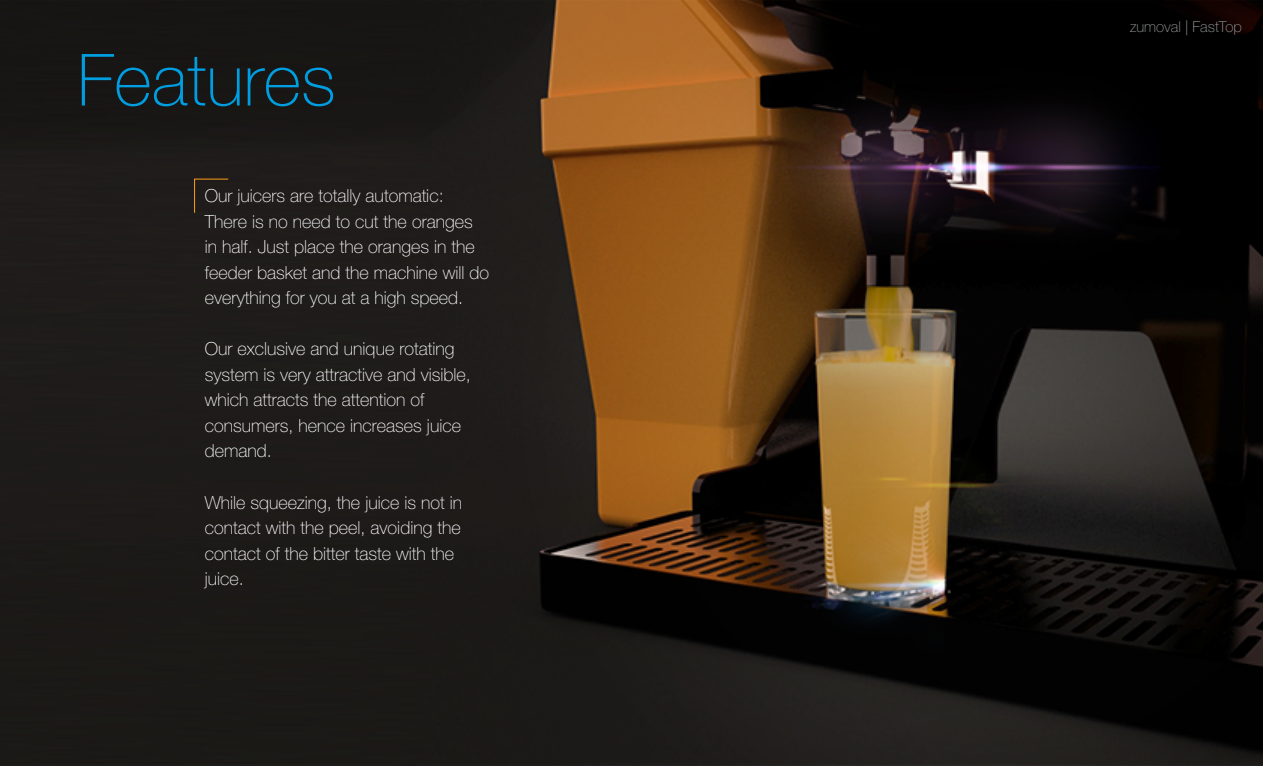
<style>
.page{position:relative;width:1263px;height:766px;background:#fff}
.page>*{position:absolute;margin:0;border:0;box-sizing:border-box;transform-origin:0 0}
.t1{font:100 72px "Helvetica Neue LT Std";color:#009ee0}
.t2{font:100 18px/25.5px "Helvetica Neue LT Std";color:#fff}
.t3{font:100 15px "Helvetica Neue LT Std";color:#9c9e9f}
</style>
<div class="page">
<img style="left:0;top:0;width:1263px;height:765px">
<svg style="left:194px;top:178px;width:35px;height:35px"></svg>
<h1 class="t1" style="left:77px;top:39px;width:260px">Features</h1>
<p class="t2" style="left:205px;top:183px;width:286px">Our juicers are totally automatic:<br>There is no need to cut the oranges in half. Just place the oranges in the feeder basket and the machine will do everything for you at a high speed.</p>
<p class="t2" style="left:205px;top:336px;width:268px">Our exclusive and unique rotating system is very attractive and visible, which attracts the attention of consumers, hence increases juice demand.</p>
<p class="t2" style="left:205px;top:489px;width:259px">While squeezing, the juice is not in contact with the peel, avoiding the contact of the bitter taste with the juice.</p>
<p class="t3" style="left:1130px;top:18px;width:113px">zumoval | FastTop</p>
</div>
